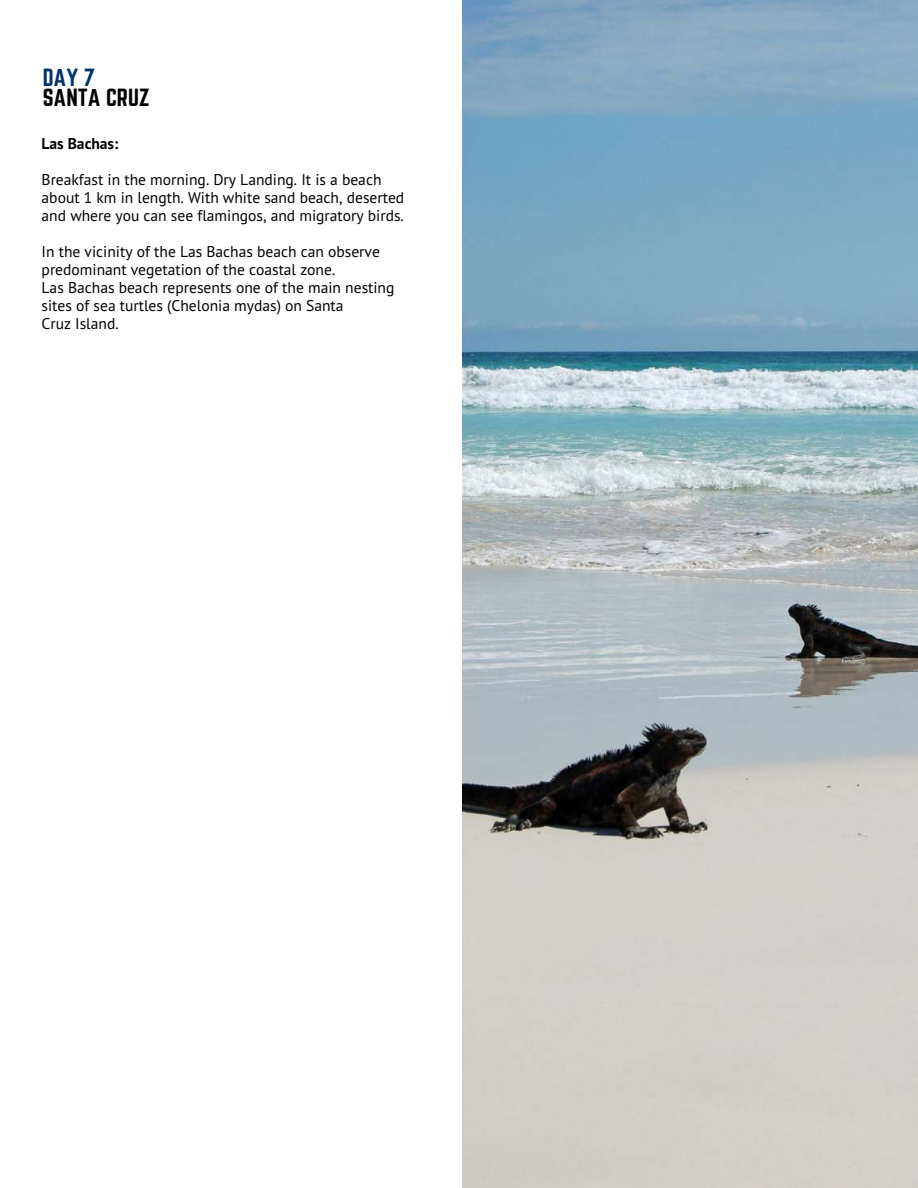
<style>
.page{position:relative;width:918px;height:1188px;background:#fff}
.page>*{position:absolute;margin:0;border:0;box-sizing:border-box;transform-origin:0 0}
.t1{font:21.75px "Norwester";color:#000}
.t2{font:21.75px "Norwester";color:#00356c}
.t3{font:15.6px/18px "PT Sans";color:#000}
.t4{font:700 15.6px "PT Sans";color:#000}
</style>
<div class="page">
<img style="left:462px;top:0;width:456px;height:1188px">
<h1 class="t2" style="left:43px;top:67px;width:54px">DAY 7</h1>
<h1 class="t1" style="left:43px;top:87px;width:109px">SANTA CRUZ</h1>
<p class="t4" style="left:42px;top:133px;width:78px">Las Bachas:</p>
<p class="t3" style="left:42px;top:170px;width:364px">Breakfast in the morning. Dry Landing. It is a beach about 1 km in length. With white sand beach, deserted and where you can see flamingos, and migratory birds.</p>
<p class="t3" style="left:42px;top:242px;width:354px">In the vicinity of the Las Bachas beach can observe predominant vegetation of the coastal zone.<br>Las Bachas beach represents one of the main nesting sites of sea turtles (Chelonia mydas) on Santa<br>Cruz Island.</p>
</div>
